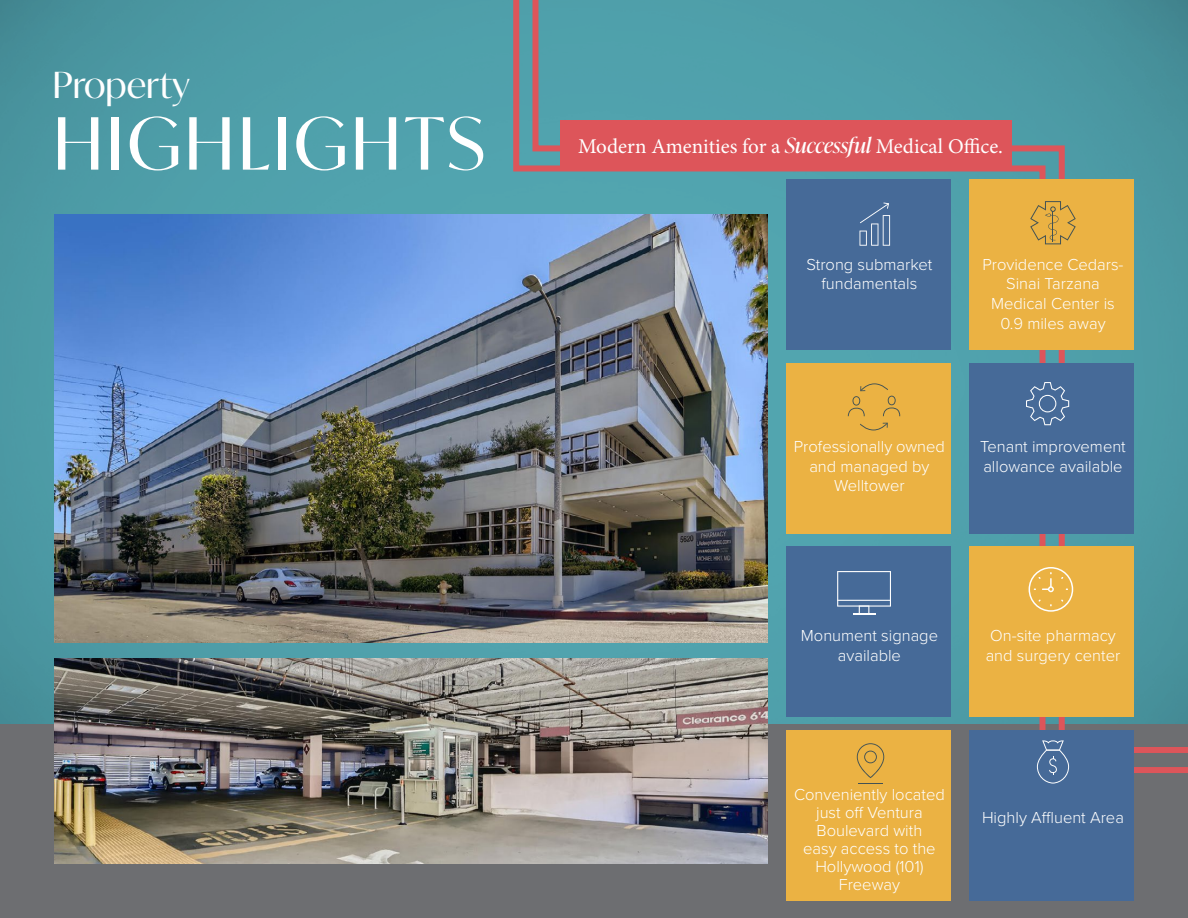
<style>
.page{position:relative;width:1188px;height:918px;background:#fff}
.page>*{position:absolute;margin:0;border:0;box-sizing:border-box;transform-origin:0 0}
.t1{font:72px "Ivy Mode";letter-spacing:.04em;color:#fff}
.t2{font:36px "Ivy Mode";color:#fff}
.t3{font:21px "Minion Pro";color:#fff}
.t4{font:300 16.5px/19.8px "Proxima Nova";color:#fff;text-align:center}
.s1{font-family:"Ivy Presto Display";font-style:italic}
</style>
<div class="page">
<img style="left:0;top:0;width:510px;height:725px">
<div style="left:0;top:725px;width:1188px;height:193px;background:#6d6e71"></div>
<svg style="left:530px;top:0;width:658px;height:753px;background:#5299a3"></svg>
<div style="left:786px;top:179px;width:165px;height:170px;background:#466a98"></div>
<div style="left:786px;top:363px;width:165px;height:170px;background:#ebb243"></div>
<div style="left:786px;top:547px;width:165px;height:170px;background:#466a98"></div>
<div style="left:786px;top:731px;width:165px;height:170px;background:#ebb243"></div>
<div style="left:969px;top:179px;width:165px;height:170px;background:#ebb243"></div>
<div style="left:969px;top:363px;width:165px;height:170px;background:#466a98"></div>
<div style="left:969px;top:547px;width:165px;height:170px;background:#ebb243"></div>
<div style="left:969px;top:731px;width:165px;height:170px;background:#466a98"></div>
<img style="left:54px;top:659px;width:714px;height:205px">
<img style="left:54px;top:215px;width:714px;height:428px">
<div style="left:560px;top:120px;width:452px;height:48px;background:#dd555a"></div>
<svg style="left:1029px;top:567px;width:44px;height:45px"></svg>
<svg style="left:1026px;top:382px;width:43px;height:43px"></svg>
<svg style="left:848px;top:383px;width:52px;height:33px"></svg>
<svg style="left:860px;top:423px;width:28px;height:7px"></svg>
<svg style="left:1030px;top:201px;width:46px;height:43px"></svg>
<svg style="left:860px;top:202px;width:30px;height:44px"></svg>
<svg style="left:837px;top:571px;width:54px;height:43px"></svg>
<svg style="left:857px;top:743px;width:27px;height:41px"></svg>
<svg style="left:1037px;top:740px;width:32px;height:44px"></svg>
<h2 class="t2" style="left:52px;top:60px;width:139px">Property</h2>
<h1 class="t1" style="left:53px;top:95px;width:434px">HIGHLIGHTS</h1>
<p class="t3" style="left:578px;top:132px;width:426px">Modern Amenities for a <span class="s1">Successful</span> Medical Office.</p>
<p class="t4" style="left:807px;top:253px;width:127px">Strong submarket fundamentals</p>
<p class="t4" style="left:982px;top:253px;width:143px">Providence Cedars-<br>Sinai Tarzana<br>Medical Center is<br>0.9 miles away</p>
<p class="t4" style="left:794px;top:435px;width:153px">Professionally owned and managed by<br>Welltower</p>
<p class="t4" style="left:980px;top:435px;width:147px;text-align:left">Tenant improvement allowance available</p>
<p class="t4" style="left:801px;top:624px;width:139px">Monument signage available</p>
<p class="t4" style="left:986px;top:624px;width:136px;text-align:left">On-site pharmacy and surgery center</p>
<p class="t4" style="left:794px;top:784px;width:152px;line-height:18px">Conveniently located just off Ventura<br>Boulevard with<br>easy access to the<br>Hollywood (101)<br>Freeway</p>
<p class="t4" style="left:982px;top:807px;width:143px">Highly Affluent Area</p>
</div>
